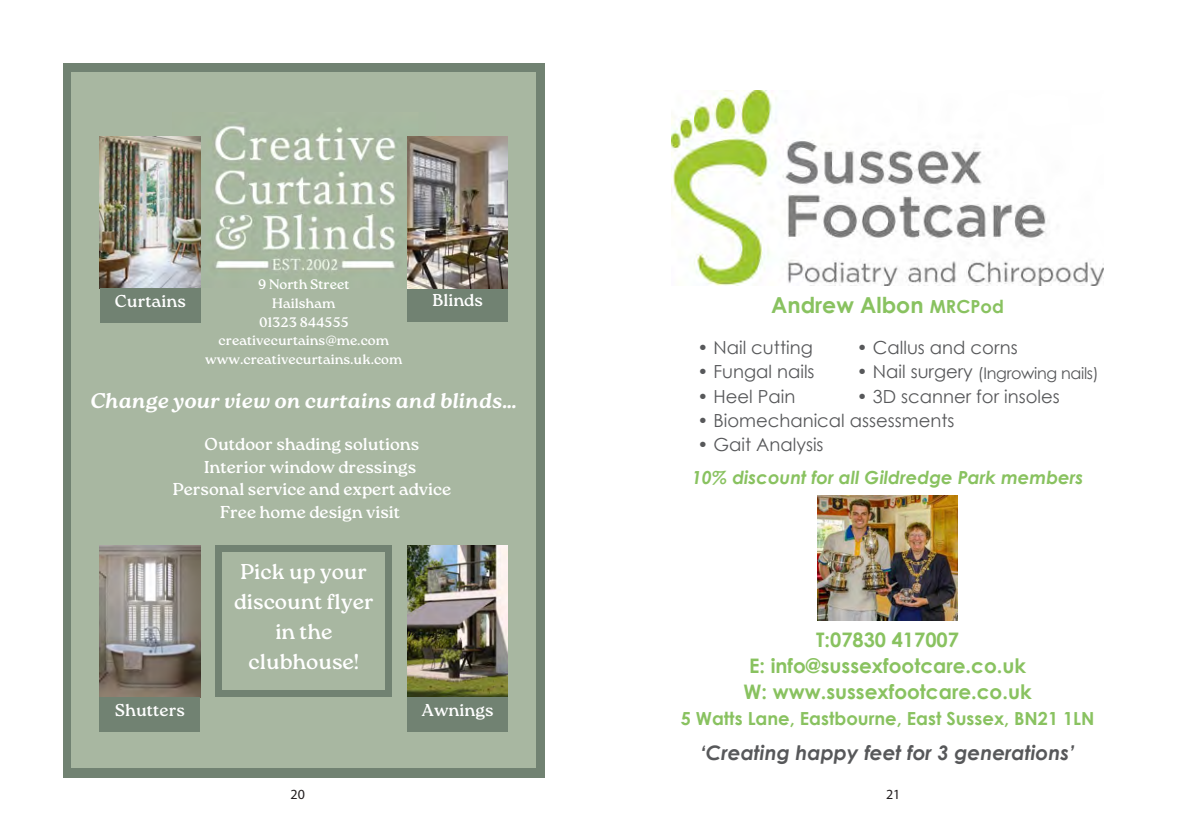
<style>
.page{position:relative;width:1191px;height:840px;background:#fff}
.page>*{position:absolute;margin:0;border:0;box-sizing:border-box;transform-origin:0 0}
.t1{font:700 22px "Century Gothic";color:#89c260}
.t2{font:21.4px/30px "Roca One";color:#fff;text-align:center}
.t3{font:italic 700 21.2px "Roca One";color:#fff}
.t4{font:700 20px/26px "Century Gothic";color:#89c260;text-align:center}
.t5{font:italic 700 20px "Century Gothic";color:#57585a}
.t6{font:18px "Century Gothic";color:#57585a}
.t7{font:italic 700 18px/33px "Century Gothic";color:#89c260}
.t8{font:700 18px "Century Gothic";color:#89c260}
.t9{font:17.2px/23px "Roca One";color:#fff;text-align:center}
.t10{font:16px "Century Gothic";letter-spacing:-.02em;color:#57585a}
.t11{font:14px "Myriad Pro";color:#231f20}
.t12{font:13.8px/18.8px "Roca One";color:#fff;text-align:center}
.s1{font-size:18px}
.s2{font-weight:400;font-style:normal;color:#57585a}
</style>
<div class="page">
<div style="left:63px;top:63px;width:481px;height:714px;background:#718272"></div>
<div style="left:72px;top:73px;width:464px;height:694px;background:#a8b7a1"></div>
<img style="left:200px;top:125px;width:196px;height:162px">
<img style="left:100px;top:545px;width:100px;height:151px">
<img style="left:100px;top:136px;width:100px;height:151px">
<img style="left:407px;top:545px;width:101px;height:151px">
<div style="left:100px;top:287px;width:101px;height:35px;background:#718272"></div>
<div style="left:100px;top:696px;width:100px;height:35px;background:#718272"></div>
<div style="left:407px;top:696px;width:101px;height:35px;background:#718272"></div>
<div style="left:407px;top:287px;width:101px;height:35px;background:#718272"></div>
<img style="left:407px;top:136px;width:101px;height:152px">
<div style="left:215px;top:545px;width:177px;height:151px;background:#718272"></div>
<div style="left:222px;top:551px;width:163px;height:138px;background:#a8b7a1"></div>
<img style="left:672px;top:90px;width:431px;height:195px">
<img style="left:817px;top:495px;width:140px;height:125px">
<p class="t9" style="left:115px;top:292px;width:72px">Curtains</p>
<p class="t12" style="left:205px;top:276px;width:198px">9 North Street<br>Hailsham<br>01323 844555 creativecurtains@me.com www.creativecurtains.uk.com</p>
<p class="t9" style="left:432px;top:290px;width:52px">Blinds</p>
<p class="t3" style="left:90px;top:388px;width:428px">Change your view on curtains and blinds…</p>
<p class="t9" style="left:173px;top:434px;width:280px">Outdoor shading solutions<br>Interior window dressings<br>Personal service and expert advice<br>Free home design visit</p>
<p class="t2" style="left:234px;top:558px;width:141px">Pick up your discount flyer in the clubhouse!</p>
<p class="t9" style="left:115px;top:700px;width:72px">Shutters</p>
<p class="t9" style="left:422px;top:700px;width:73px">Awnings</p>
<p class="t1" style="left:771px;top:291px;width:234px">Andrew Albon <span class="s1">MRCPod</span></p>
<p class="t6" style="left:697px;top:337px;width:117px">• Nail cutting</p>
<p class="t6" style="left:857px;top:337px;width:162px">• Callus and corns</p>
<p class="t6" style="left:697px;top:361px;width:118px">• Fungal nails</p>
<p class="t10" style="left:857px;top:363px;width:243px"><span class="s1">• Nail surgery</span> (Ingrowing nails)</p>
<p class="t6" style="left:697px;top:385px;width:99px">• Heel Pain</p>
<p class="t6" style="left:857px;top:385px;width:204px">• 3D scanner for insoles</p>
<p class="t6" style="left:697px;top:409px;width:258px">• Biomechanical assessments</p>
<p class="t7" style="left:691px;top:426px;width:393px;text-indent:6px"><span class="s2">• Gait Analysis<br></span>10% discount for all Gildredge Park members</p>
<p class="t4" style="left:743px;top:625px;width:290px">T:07830 417007<br>E: info@sussexfootcare.co.uk<br>W: www.sussexfootcare.co.uk</p>
<p class="t8" style="left:680px;top:706px;width:415px">5 Watts Lane, Eastbourne, East Sussex, BN21 1LN</p>
<p class="t5" style="left:700px;top:739px;width:376px">‘Creating happy feet for 3 generations’</p>
<p class="t11" style="left:290px;top:785px;width:16px">20</p>
<p class="t11" style="left:886px;top:785px;width:16px">21</p>
</div>
